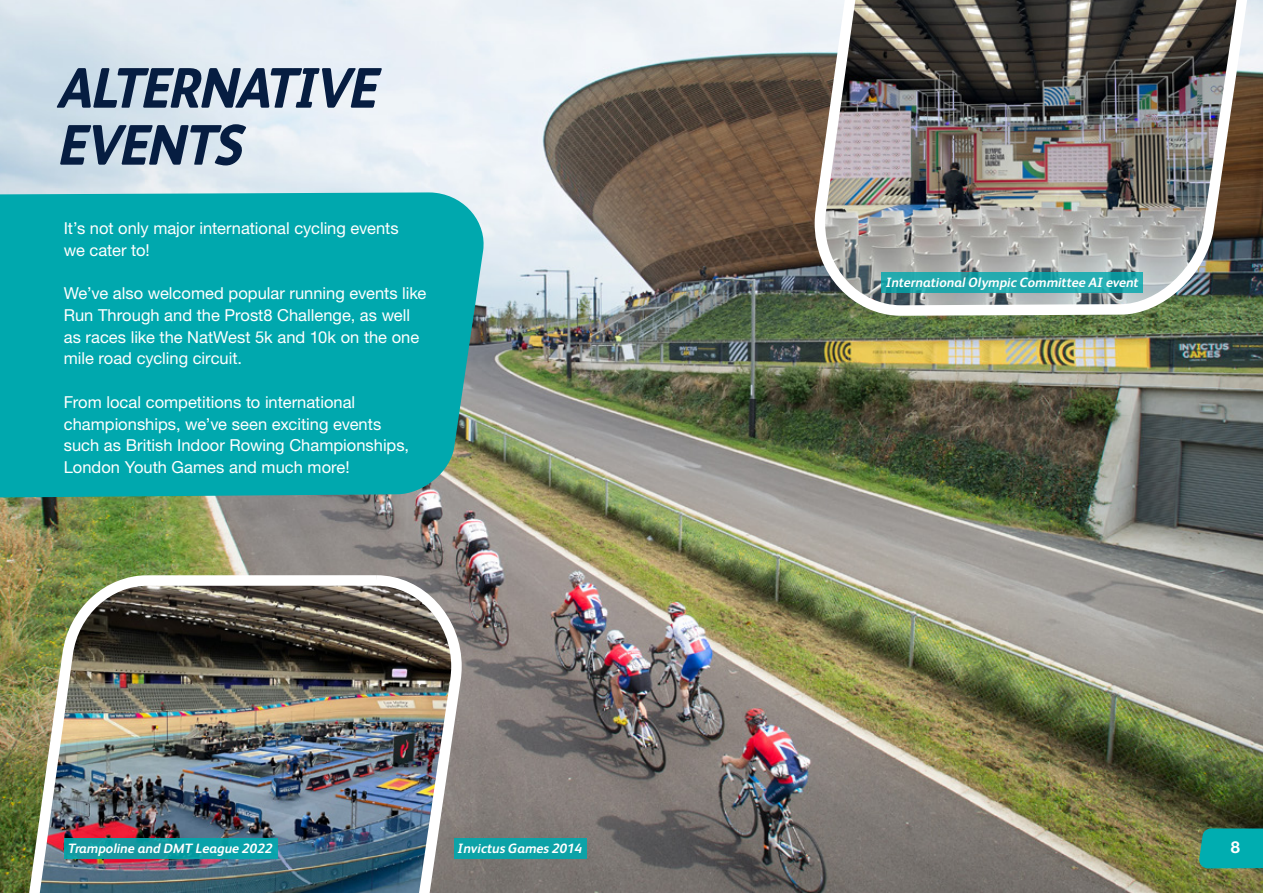
<style>
.page{position:relative;width:1263px;height:893px;background:#fff}
.page>*{position:absolute;margin:0;border:0;box-sizing:border-box;transform-origin:0 0}
.t1{font:italic 800 57px/57px "FS Albert";color:#061d41;scale:.9 1}
.t2{font:16.5px/21.8px "Helvetica Neue LT Std";color:#fff}
.t3{font:700 16.5px "Helvetica Neue LT Pro";color:#fff}
.t4{font:italic 700 13.5px "FS Albert";color:#fff}
</style>
<div class="page">
<img style="left:468px;top:0;width:352px;height:893px">
<img style="left:0;top:0;width:468px;height:893px">
<div style="left:0;top:192px;width:487px;height:306px;background:#00a8ae"></div>
<img style="left:820px;top:0;width:443px;height:893px">
<svg style="left:64px;top:838px;width:213px;height:21px"></svg>
<div style="left:454px;top:838px;width:133px;height:21px;background:#0ca2a7"></div>
<svg style="left:882px;top:272px;width:261px;height:20px;fill:#23aaaf"></svg>
<h1 class="t1" style="left:56px;top:57px;width:375px">ALTERNATIVE<br>EVENTS</h1>
<p class="t2" style="left:64px;top:217px;width:336px">It’s not only major international cycling events we cater to!</p>
<p class="t2" style="left:64px;top:282px;width:364px">We’ve also welcomed popular running events like Run Through and the Prost8 Challenge, as well as races like the NatWest 5k and 10k on the one mile road cycling circuit.</p>
<p class="t2" style="left:64px;top:391px;width:347px">From local competitions to international championships, we’ve seen exciting events such as British Indoor Rowing Championships, London Youth Games and much more!</p>
<p class="t4" style="left:68px;top:839px;width:206px">Trampoline and DMT League 2022</p>
<p class="t4" style="left:458px;top:839px;width:126px">Invictus Games 2014</p>
<p class="t4" style="left:886px;top:272px;width:254px">International Olympic Committee AI event</p>
<p class="t3" style="left:1231px;top:837px;width:11px">8</p>
</div>
